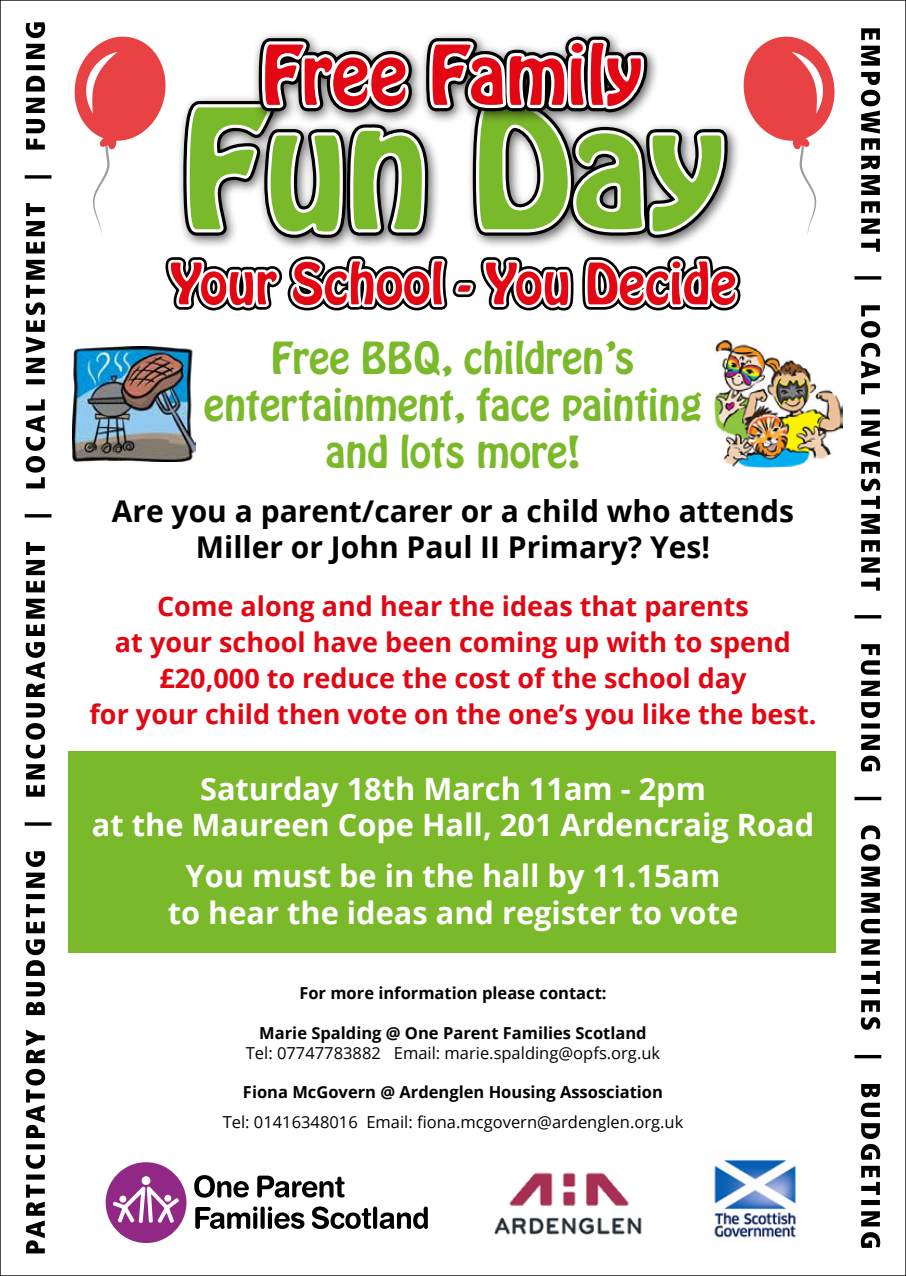
<style>
.page{position:relative;width:906px;height:1276px;background:#fff}
.page>*{position:absolute;margin:0;border:0;box-sizing:border-box;transform-origin:0 0}
.t1{font:39px/46.8px "Hobo Std";color:#7ab929;text-align:center}
.t2{font:700 30.75px/36.9px "Open Sans";color:#fff;text-align:center}
.t3{font:700 30px/36px "Open Sans";color:#000;text-align:center}
.t4{font:700 27px/36px "Open Sans";color:#e30613;text-align:center}
.t5{font:700 16.5px "Open Sans";color:#000}
.t6{font:16.5px "Open Sans";color:#000}
</style>
<div class="page">
<img style="left:494px;top:1172px;width:148px;height:63px">
<div style="left:106px;top:1162px;width:80px;height:81px;background:#922885;border-radius:50%"></div>
<svg style="left:113px;top:1176px;width:66px;height:47px"></svg>
<svg style="left:194px;top:1175px;width:55px;height:22px"></svg>
<svg style="left:257px;top:1175px;width:88px;height:22px"></svg>
<svg style="left:195px;top:1206px;width:62px;height:23px"></svg>
<svg style="left:253px;top:1212px;width:4px;height:17px"></svg>
<div style="left:260px;top:1206px;width:5px;height:23px;background:#000;border-radius:2px"></div>
<svg style="left:268px;top:1206px;width:36px;height:23px"></svg>
<svg style="left:312px;top:1206px;width:59px;height:23px"></svg>
<hr style="left:373px;top:1206px;width:4px;height:23px;background:#000;border-radius:2px">
<svg style="left:380px;top:1206px;width:48px;height:23px"></svg>
<img style="left:714px;top:1160px;width:82px;height:78px">
<div style="left:68px;top:751px;width:767px;height:202px;background:#7ab929"></div>
<div style="left:176px;top:94px;width:564px;height:157px;background:#000;opacity:.61"></div>
<svg style="left:177px;top:95px;width:545px;height:149px"></svg>
<svg style="left:183px;top:101px;width:539px;height:137px"></svg>
<svg style="left:190px;top:105px;width:532px;height:129px"></svg>
<div style="left:251px;top:29px;width:409px;height:96px;background:#000;opacity:.61"></div>
<svg style="left:252px;top:30px;width:392px;height:89px"></svg>
<svg style="left:165px;top:256px;width:576px;height:55px"></svg>
<svg style="left:25px;top:22px;width:26px;height:1231px"></svg>
<svg style="left:854px;top:28px;width:27px;height:1219px"></svg>
<img style="left:714px;top:340px;width:129px;height:127px">
<svg style="left:739px;top:36px;width:96px;height:199px"></svg>
<svg style="left:74px;top:36px;width:92px;height:198px"></svg>
<img style="left:72px;top:347px;width:124px;height:114px">
<h1 class="t1" style="left:204px;top:335px;width:500px">Free BBQ, children’s entertainment, face painting and lots more!</h1>
<p class="t3" style="left:112px;top:492px;width:684px">Are you a parent/carer or a child who attends<br>Miller or John Paul II Primary? Yes!</p>
<p class="t4" style="left:90px;top:588px;width:728px">Come along and hear the ideas that parents<br>at your school have been coming up with to spend £20,000 to reduce the cost of the school day<br>for your child then vote on the one’s you like the best.</p>
<p class="t2" style="left:92px;top:769px;width:724px">Saturday 18th March 11am - 2pm<br>at the Maureen Cope Hall, 201 Ardencraig Road</p>
<p class="t2" style="left:168px;top:856px;width:572px">You must be in the hall by 11.15am to hear the ideas and register to vote</p>
<p class="t5" style="left:299px;top:981px;width:309px">For more information please contact:</p>
<p class="t5" style="left:259px;top:1021px;width:389px">Marie Spalding @ One Parent Families Scotland</p>
<p class="t6" style="left:246px;top:1041px;width:416px">Tel: 07747783882 Email: marie.spalding@opfs.org.uk</p>
<p class="t5" style="left:243px;top:1080px;width:421px">Fiona McGovern @ Ardenglen Housing Assosciation</p>
<p class="t6" style="left:223px;top:1111px;width:462px">Tel: 01416348016 Email: fiona.mcgovern@ardenglen.org.uk</p>
</div>
